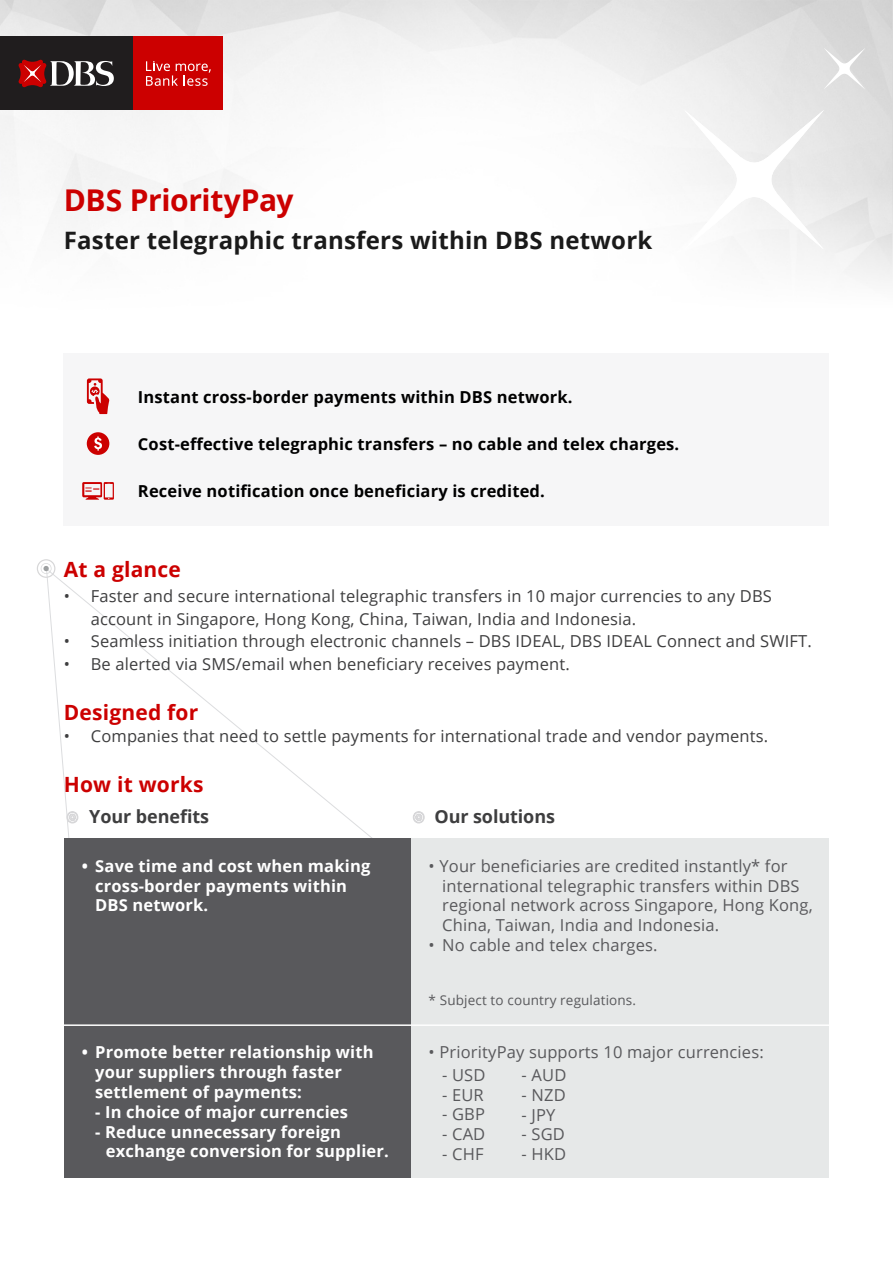
<style>
.page{position:relative;width:893px;height:1263px;background:#fff}
.page>*{position:absolute;margin:0;border:0;box-sizing:border-box;transform-origin:0 0}
.t1{font:700 30px "Open Sans";letter-spacing:-.015em;color:#c00}
.t2{font:700 24px "Open Sans";letter-spacing:.01em;color:#1a1a1a}
.t3{font:700 21px "Open Sans";letter-spacing:.01em;color:#c00}
.t4{font:700 18px "Open Sans";letter-spacing:-.005em;color:#3e3e3f}
.t5{font:16.5px/22.5px "Open Sans";letter-spacing:.01em;color:#3e3e3f}
.t6{font:16.5px/19.8px "Open Sans";letter-spacing:.01em;color:#59595c}
.t7{font:700 16.5px/19.8px "Open Sans";letter-spacing:.01em;color:#fff}
.t8{font:700 16.5px "Open Sans";letter-spacing:.01em;color:#000}
.t9{font:13.5px "Open Sans";letter-spacing:.01em;color:#59595c}
</style>
<div class="page">
<div style="left:64px;top:353px;width:765px;height:172px;background:#f6f6f7"></div>
<svg style="left:79px;top:595px;width:293px;height:243px"></svg>
<svg style="left:37px;top:559px;width:42px;height:279px"></svg>
<svg style="left:413px;top:811px;width:12px;height:13px"></svg>
<div style="left:64px;top:838px;width:347px;height:339px;background:#59595c"></div>
<div style="left:411px;top:838px;width:418px;height:339px;background:#e6e8e8"></div>
<hr style="left:63px;top:1024px;width:767px;height:2px;background:#fff">
<img style="left:0;top:0;width:893px;height:281px">
<img style="left:685px;top:110px;width:139px;height:139px">
<svg style="left:824px;top:48px;width:41px;height:41px"></svg>
<div style="left:132px;top:37px;width:91px;height:73px;background:#c00"></div>
<svg style="left:146px;top:61px;width:65px;height:25px"></svg>
<div style="left:0;top:37px;width:132px;height:73px;background:#201d1e"></div>
<svg style="left:18px;top:59px;width:96px;height:29px"></svg>
<svg style="left:87px;top:378px;width:22px;height:36px"></svg>
<svg style="left:87px;top:432px;width:22px;height:23px"></svg>
<svg style="left:82px;top:482px;width:32px;height:18px"></svg>
<p class="t1" style="left:64px;top:179px;width:231px">DBS PriorityPay</p>
<p class="t2" style="left:64px;top:223px;width:590px">Faster telegraphic transfers within DBS network</p>
<p class="t8" style="left:138px;top:385px;width:436px">Instant cross-border payments within DBS network.</p>
<p class="t8" style="left:138px;top:432px;width:543px">Cost-effective telegraphic transfers – no cable and telex charges.</p>
<p class="t8" style="left:138px;top:479px;width:408px">Receive notification once beneficiary is credited.</p>
<p class="t3" style="left:64px;top:554px;width:119px">At a glance</p>
<p class="t5" style="left:91px;top:585px;width:683px;text-indent:-27px">• Faster and secure international telegraphic transfers in 10 major currencies to any DBS account in Singapore, Hong Kong, China, Taiwan, India and Indonesia.</p>
<p class="t5" style="left:64px;top:630px;width:750px">• Seamless initiation through electronic channels – DBS IDEAL, DBS IDEAL Connect and SWIFT.</p>
<p class="t5" style="left:64px;top:652px;width:508px">• Be alerted via SMS/email when beneficiary receives payment.</p>
<p class="t3" style="left:64px;top:698px;width:136px">Designed for</p>
<p class="t5" style="left:64px;top:724px;width:706px">• Companies that need to settle payments for international trade and vendor payments.</p>
<p class="t3" style="left:64px;top:769px;width:141px">How it works</p>
<p class="t4" style="left:89px;top:803px;width:121px">Your benefits</p>
<p class="t4" style="left:434px;top:803px;width:122px">Our solutions</p>
<p class="t7" style="left:95px;top:855px;width:277px;text-indent:-14px">• Save time and cost when making cross-border payments within<br>DBS network.</p>
<p class="t7" style="left:95px;top:1042px;width:280px;text-indent:-14px">• Promote better relationship with your suppliers through faster settlement of payments:</p>
<p class="t7" style="left:95px;top:1101px;width:254px">- In choice of major currencies</p>
<p class="t7" style="left:106px;top:1121px;width:285px;text-indent:-10px">- Reduce unnecessary foreign exchange conversion for supplier.</p>
<p class="t6" style="left:442px;top:855px;width:372px;text-indent:-14px">• Your beneficiaries are credited instantly* for international telegraphic transfers within DBS regional network across Singapore, Hong Kong, China, Taiwan, India and Indonesia.</p>
<p class="t6" style="left:429px;top:935px;width:230px">• No cable and telex charges.</p>
<p class="t9" style="left:429px;top:990px;width:209px">* Subject to country regulations.</p>
<p class="t6" style="left:429px;top:1042px;width:337px">• PriorityPay supports 10 major currencies:</p>
<p class="t6" style="left:442px;top:1064px;width:45px">- USD</p>
<p class="t6" style="left:442px;top:1084px;width:43px">- EUR</p>
<p class="t6" style="left:442px;top:1104px;width:44px">- GBP</p>
<p class="t6" style="left:442px;top:1124px;width:45px">- CAD</p>
<p class="t6" style="left:442px;top:1144px;width:43px">- CHF</p>
<p class="t6" style="left:522px;top:1064px;width:46px">- AUD</p>
<p class="t6" style="left:522px;top:1084px;width:46px">- NZD</p>
<p class="t6" style="left:522px;top:1104px;width:35px">- JPY</p>
<p class="t6" style="left:522px;top:1124px;width:45px">- SGD</p>
<p class="t6" style="left:522px;top:1144px;width:46px">- HKD</p>
</div>
